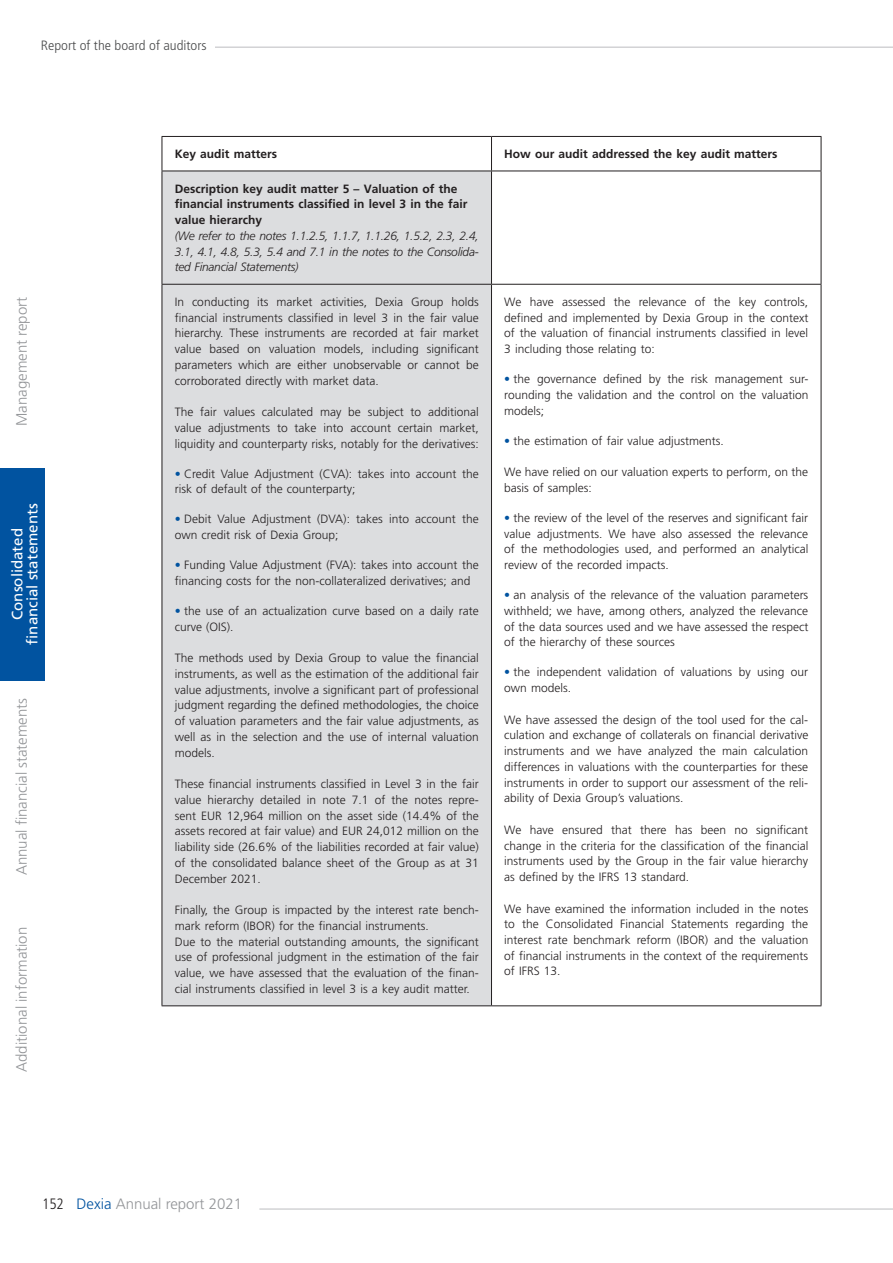
<style>
.page{position:relative;width:893px;height:1263px;background:#fff}
.page>*{position:absolute;margin:0;border:0;box-sizing:border-box;transform-origin:0 0}
.t1{font:300 15px "Frutiger LT Std";color:#939598}
.t2{font:15px/15px "Frutiger LT Std";color:#fff;text-align:center}
.t3{font:300 condensed 13.5px "Frutiger LT Std";color:#4b4c4d;scale:1.09 1}
.t4{font:300 12px/15.8px "Frutiger LT Std";color:#231f20;text-align:justify}
.t5{font:700 12px/15.8px "Frutiger LT Std";color:#231f20}
.t6{font:italic 300 12px/15.8px "Frutiger LT Std";letter-spacing:-.02em;color:#231f20;text-align:justify}
.s1{color:#0153a0}
.s2{font-stretch:condensed;color:#231f20}
</style>
<div class="page">
<hr style="left:43px;top:47px;width:850px;height:1px;background:#bcbdc0">
<div style="left:41px;top:40px;width:174px;height:31px;background:#fff"></div>
<hr style="left:259px;top:1209px;width:634px;height:1px;background:#bcbdc0">
<div style="left:0;top:468px;width:45px;height:212px;background:#0153a0"></div>
<div style="left:163px;top:172px;width:328px;height:833px;background:#dcdddf"></div>
<hr style="left:162px;top:136px;width:329px;height:1px;background:#231f20">
<hr style="left:162px;top:137px;width:1px;height:34px;background:#231f20">
<hr style="left:491px;top:136px;width:330px;height:1px;background:#231f20">
<hr style="left:491px;top:137px;width:1px;height:34px;background:#231f20">
<hr style="left:821px;top:137px;width:1px;height:34px;background:#231f20">
<hr style="left:162px;top:171px;width:329px;height:1px;background:#231f20">
<hr style="left:162px;top:171px;width:1px;height:113px;background:#231f20">
<hr style="left:491px;top:171px;width:330px;height:1px;background:#231f20">
<hr style="left:491px;top:171px;width:1px;height:113px;background:#231f20">
<hr style="left:821px;top:171px;width:1px;height:113px;background:#231f20">
<hr style="left:162px;top:284px;width:329px;height:1px;background:#231f20">
<hr style="left:162px;top:285px;width:1px;height:720px;background:#231f20">
<hr style="left:491px;top:284px;width:330px;height:1px;background:#231f20">
<hr style="left:491px;top:285px;width:1px;height:720px;background:#231f20">
<hr style="left:821px;top:285px;width:1px;height:720px;background:#231f20">
<hr style="left:162px;top:1005px;width:329px;height:1px;background:#231f20">
<hr style="left:491px;top:1005px;width:330px;height:1px;background:#231f20">
<p class="t3" style="left:41px;top:38px;width:154px">Report of the board of auditors</p>
<p class="t1" style="left:13px;top:426px;width:130px;rotate:-90deg">Management report</p>
<p class="t2" style="left:10px;top:644px;width:142px;rotate:-90deg">Consolidated financial statements</p>
<p class="t1" style="left:13px;top:875px;width:179px;rotate:-90deg">Annual financial statements</p>
<p class="t1" style="left:13px;top:1072px;width:147px;rotate:-90deg">Additional information</p>
<p class="t5" style="left:175px;top:146px;width:104px">Key audit matters</p>
<p class="t5" style="left:504px;top:146px;width:275px">How our audit addressed the key audit matters</p>
<p class="t5" style="left:175px;top:181px;width:294px">Description key audit matter 5 – Valuation of the financial instruments classified in level 3 in the fair value hierarchy</p>
<p class="t6" style="left:175px;top:228px;width:306px">(We refer to the notes 1.1.2.5, 1.1.7, 1.1.26, 1.5.2, 2.3, 2.4, 3.1, 4.1, 4.8, 5.3, 5.4 and 7.1 in the notes to the Consolida&shy;ted Financial Statements)</p>
<p class="t4" style="left:175px;top:294px;width:306px">In conducting its market activities, Dexia Group holds financial instruments classified in level 3 in the fair value hierarchy. These instruments are recorded at fair market value based on valuation models, including significant parameters which are either unobservable or cannot be corroborated directly with market data.</p>
<p class="t4" style="left:175px;top:404px;width:306px">The fair values calculated may be subject to additional value adjustments to take into account certain market, liquidity and counterparty risks, notably for the derivatives:</p>
<p class="t4" style="left:175px;top:466px;width:306px"><span class="s1">•</span> Credit Value Adjustment (CVA): takes into account the risk of default of the counterparty;</p>
<p class="t4" style="left:175px;top:512px;width:306px"><span class="s1">•</span> Debit Value Adjustment (DVA): takes into account the own credit risk of Dexia Group;</p>
<p class="t4" style="left:175px;top:557px;width:306px"><span class="s1">•</span> Funding Value Adjustment (FVA): takes into account the financing costs for the non-collateralized derivatives; and</p>
<p class="t4" style="left:175px;top:603px;width:306px"><span class="s1">•</span> the use of an actualization curve based on a daily rate curve (OIS).</p>
<p class="t4" style="left:175px;top:650px;width:306px">The methods used by Dexia Group to value the financial instruments, as well as the estimation of the additional fair value adjustments, involve a significant part of professional judgment regarding the defined methodologies, the choice of valuation parameters and the fair value adjustments, as well as in the selection and the use of internal valuation models.</p>
<p class="t4" style="left:175px;top:776px;width:306px">These financial instruments classified in Level 3 in the fair value hierarchy detailed in note 7.1 of the notes repre&shy;sent EUR 12,964 million on the asset side (14.4% of the assets recored at fair value) and EUR 24,012 million on the liability side (26.6% of the liabilities recorded at fair value) of the consolidated balance sheet of the Group as at 31<br>December 2021.</p>
<p class="t4" style="left:175px;top:902px;width:306px;text-align:left">Finally, the Group is impacted by the interest rate bench&shy;mark reform (IBOR) for the financial instruments.<br>Due to the material outstanding amounts, the significant use of professional judgment in the estimation of the fair value, we have assessed that the evaluation of the finan&shy;cial instruments classified in level 3 is a key audit matter.</p>
<p class="t4" style="left:504px;top:294px;width:306px">We have assessed the relevance of the key controls, defined and implemented by Dexia Group in the context of the valuation of financial instruments classified in level 3 including those relating to:</p>
<p class="t4" style="left:504px;top:371px;width:306px"><span class="s1">•</span> the governance defined by the risk management sur&shy;rounding the validation and the control on the valuation models;</p>
<p class="t4" style="left:504px;top:433px;width:221px"><span class="s1">•</span> the estimation of fair value adjustments.</p>
<p class="t4" style="left:504px;top:464px;width:306px">We have relied on our valuation experts to perform, on the basis of samples:</p>
<p class="t4" style="left:504px;top:510px;width:306px"><span class="s1">•</span> the review of the level of the reserves and significant fair value adjustments. We have also assessed the relevance of the methodologies used, and performed an analytical review of the recorded impacts.</p>
<p class="t4" style="left:504px;top:587px;width:306px"><span class="s1">•</span> an analysis of the relevance of the valuation parameters withheld; we have, among others, analyzed the relevance of the data sources used and we have assessed the respect of the hierarchy of these sources</p>
<p class="t4" style="left:504px;top:664px;width:305px"><span class="s1">•</span> the independent validation of valuations by using our own models.</p>
<p class="t4" style="left:504px;top:712px;width:306px">We have assessed the design of the tool used for the cal&shy;culation and exchange of collaterals on financial derivative instruments and we have analyzed the main calculation differences in valuations with the counterparties for these instruments in order to support our assessment of the reli&shy;ability of Dexia Group’s valuations.</p>
<p class="t4" style="left:504px;top:822px;width:306px">We have ensured that there has been no significant change in the criteria for the classification of the financial instruments used by the Group in the fair value hierarchy as defined by the IFRS 13 standard.</p>
<p class="t4" style="left:504px;top:901px;width:306px">We have examined the information included in the notes to the Consolidated Financial Statements regarding the interest rate benchmark reform (IBOR) and the valuation of financial instruments in the context of the requirements of IFRS 13.</p>
<p class="t1" style="left:42px;top:1196px;width:201px"><span class="s2">152</span> <span class="s1">Dexia</span> Annual report 2021</p>
</div>
